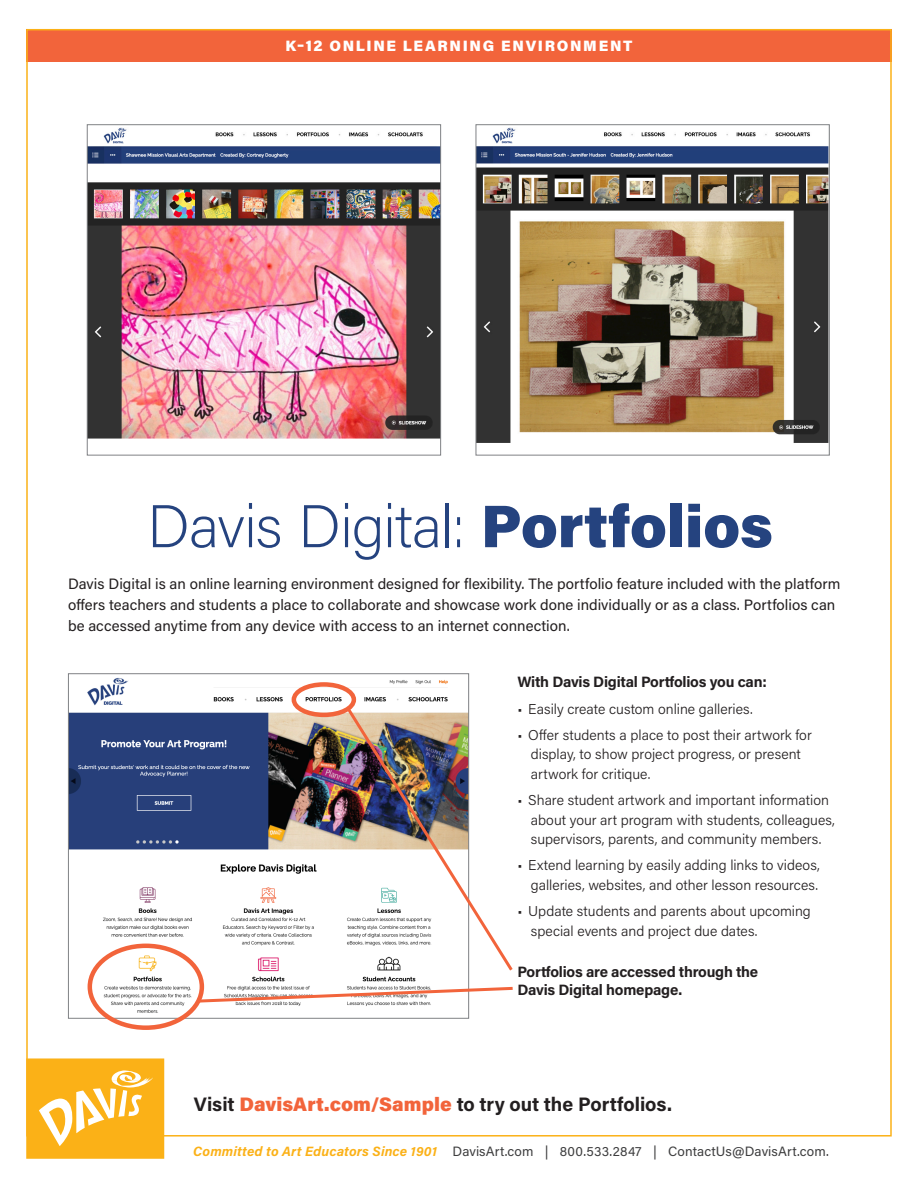
<style>
.page{position:relative;width:918px;height:1188px;background:#fff}
.page>*{position:absolute;margin:0;border:0;box-sizing:border-box;transform-origin:0 0}
.header__text{font:200 60px "Acumin Pro";letter-spacing:-.02em;color:#25437f}
.t1{font:700 19.5px "Acumin Pro";color:#231f20}
.t2{font:15px/21px "Acumin Pro";color:#231f20}
.book_description-_he{font:700 15px/18px "Acumin Pro";letter-spacing:-.015em;color:#231f20}
.t3{font:900 15px "Acumin Pro";letter-spacing:.11em;color:#fff}
.t4{font:300 14.25px/19.5px "Acumin Pro";color:#231f20}
.t5{font:13.5px "Acumin Pro";letter-spacing:.01em;color:#3e3e3f}
.s1{font-weight:900}
.s2{font-weight:900;color:#f2643b}
.s3{font-weight:700;font-style:italic;color:#fbb117}
</style>
<div class="page">
<div style="left:26px;top:29px;width:866px;height:33px;background:#f2643b"></div>
<img style="left:87px;top:124px;width:354px;height:332px">
<img style="left:475px;top:124px;width:355px;height:332px">
<svg style="left:68px;top:673px;width:401px;height:346px"></svg>
<div style="left:292px;top:682px;width:64px;height:35px;border:4px solid #f2643b;border-radius:50%"></div>
<div style="left:88px;top:944px;width:116px;height:86px;border:4px solid #f2643b;border-radius:50%"></div>
<img style="left:344px;top:705px;width:169px;height:269px">
<svg style="left:195px;top:985px;width:318px;height:19px"></svg>
<svg style="left:26px;top:1058px;width:138px;height:101px;background:#fbbd3c"></svg>
<p class="t3" style="left:286px;top:35px;width:348px">K–12 ONLINE LEARNING ENVIRONMENT</p>
<p class="header__text" style="left:147px;top:485px;width:627px">Davis Digital: <span class="s1">Portfolios</span></p>
<p class="t2" style="left:68px;top:573px;width:774px">Davis Digital is an online learning environment designed for flexibility. The portfolio feature included with the platform offers teachers and students a place to collaborate and showcase work done individually or as a class. Portfolios can be accessed anytime from any device with access to an internet connection.</p>
<p class="book_description-_he" style="left:517px;top:672px;width:251px">With Davis Digital Portfolios you can:</p>
<p class="t4" style="left:517px;top:698px;width:237px">• Easily create custom online galleries.</p>
<p class="t4" style="left:531px;top:725px;width:282px;text-indent:-14px">• Offer students a place to post their artwork for display, to show project progress, or present artwork for critique.</p>
<p class="t4" style="left:531px;top:790px;width:306px;text-indent:-14px">• Share student artwork and important information about your art program with students, colleagues, supervisors, parents, and community members.</p>
<p class="t4" style="left:517px;top:855px;width:304px;text-align:right">• Extend learning by easily adding links to videos, galleries, websites, and other lesson resources.</p>
<p class="t4" style="left:531px;top:901px;width:281px;text-indent:-14px">• Update students and parents about upcoming special events and project due dates.</p>
<p class="book_description-_he" style="left:517px;top:962px;width:242px">Portfolios are accessed through the<br>Davis Digital homepage.</p>
<p class="t1" style="left:194px;top:1091px;width:480px">Visit <span class="s2">DavisArt.com/Sample</span> to try out the Portfolios.</p>
<p class="t5" style="left:193px;top:1142px;width:637px"><span class="s3">Committed to Art Educators Since 1901</span> DavisArt.com | 800.533.2847 | ContactUs@DavisArt.com.</p>
</div>
